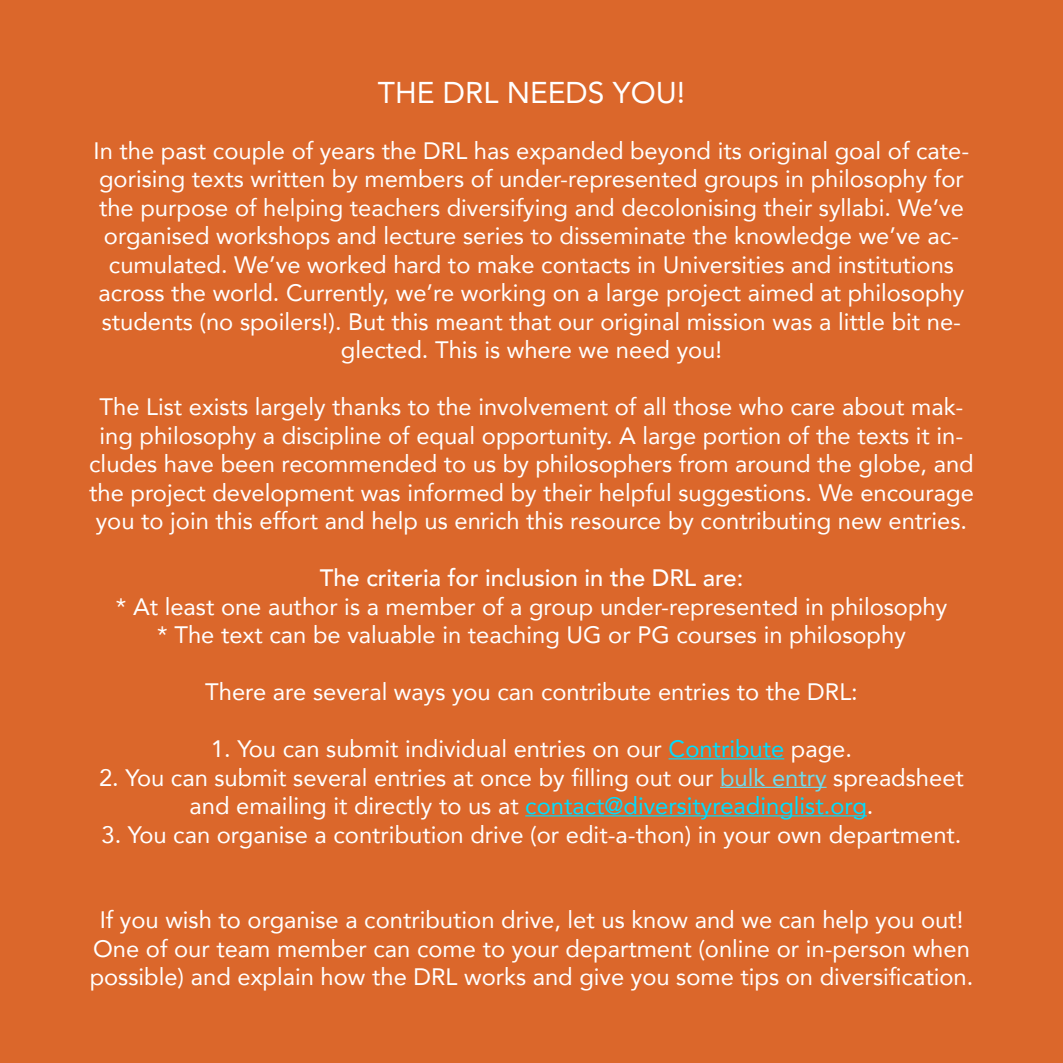
<style>
.page{position:relative;width:1063px;height:1063px;background:#db672b}
.page>*{position:absolute;margin:0;border:0;box-sizing:border-box;transform-origin:0 0}
.t1{font:30px "Avenir";color:#fff}
.t2{font:23.75px/28.5px "Avenir";color:#fff;text-align:center}
.t3{font:500 23.75px "Avenir";color:#fff}
.s1{color:#0df}
.s2{color:#6fdced}
</style>
<div class="page">
<hr style="left:669px;top:758px;width:115px;height:1px;background:#0df">
<hr style="left:720px;top:787px;width:107px;height:1px;background:#6fdced">
<hr style="left:525px;top:815px;width:342px;height:1px;background:#0df">
<p class="t1" style="left:378px;top:69px;width:309px">THE DRL NEEDS YOU!</p>
<p class="t2" style="left:94px;top:135px;width:877px">In the past couple of years the DRL has expanded beyond its original goal of cate&shy;gorising texts written by members of under-represented groups in philosophy for the purpose of helping teachers diversifying and decolonising their syllabi. We’ve organised workshops and lecture series to disseminate the knowledge we’ve ac&shy;cumulated. We’ve worked hard to make contacts in Universities and institutions across the world. Currently, we’re working on a large project aimed at philosophy students (no spoilers!). But this meant that our original mission was a little bit ne&shy;glected. This is where we need you!</p>
<p class="t2" style="left:89px;top:392px;width:886px">The List exists largely thanks to the involvement of all those who care about mak&shy;ing philosophy a discipline of equal opportunity. A large portion of the texts it in&shy;cludes have been recommended to us by philosophers from around the globe, and the project development was informed by their helpful suggestions. We encourage you to join this effort and help us enrich this resource by contributing new entries.</p>
<p class="t3" style="left:320px;top:557px;width:425px">The criteria for inclusion in the DRL are:</p>
<p class="t2" style="left:116px;top:591px;width:833px">* At least one author is a member of a group under-represented in philosophy * The text can be valuable in teaching UG or PG courses in philosophy</p>
<p class="t2" style="left:205px;top:677px;width:654px">There are several ways you can contribute entries to the DRL:</p>
<p class="t2" style="left:211px;top:734px;width:643px">1. You can submit individual entries on our <span class="s1">Contribute</span> page.</p>
<p class="t2" style="left:99px;top:762px;width:866px">2. You can submit several entries at once by filling out our <span class="s2">bulk entry</span> spreadsheet and emailing it directly to us at <span class="s1">contact@diversityreadinglist.org</span>.</p>
<p class="t2" style="left:101px;top:819px;width:862px">3. You can organise a contribution drive (or edit-a-thon) in your own department.</p>
<p class="t2" style="left:90px;top:905px;width:885px">If you wish to organise a contribution drive, let us know and we can help you out!<br>One of our team member can come to your department (online or in-person when possible) and explain how the DRL works and give you some tips on diversification.</p>
</div>
